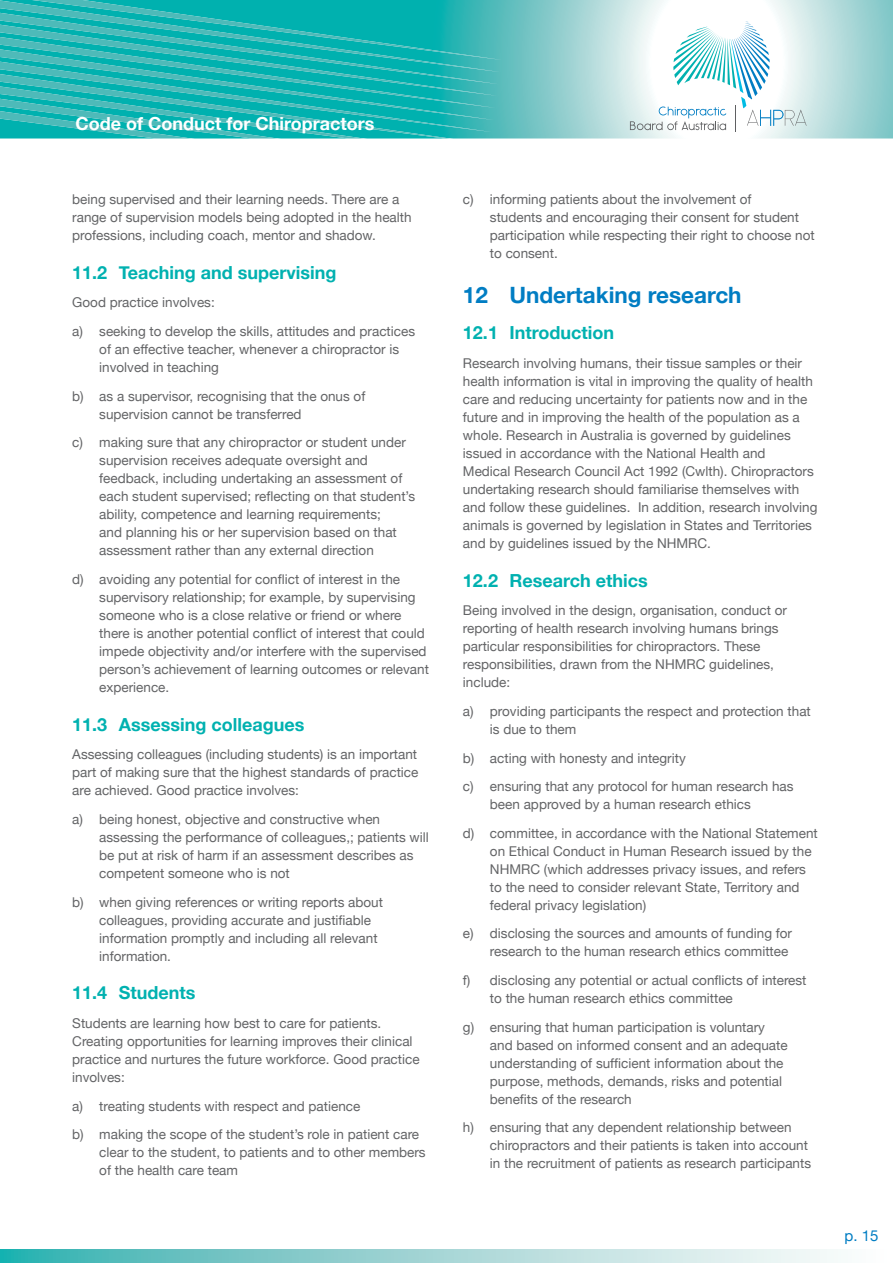
<style>
.page{position:relative;width:893px;height:1263px;background:#fff}
.page>*{position:absolute;margin:0;border:0;box-sizing:border-box;transform-origin:0 0}
.t1{font:700 22.5px "Helvetica Neue";color:#007dc3}
.t2{font:700 18px "Helvetica Neue";color:#00b1b0}
.t3{font:700 18px "Helvetica Neue";color:#fff}
.t4{font:15px "Helvetica Neue";color:#007dc3}
.t5{font:13.5px/18px "Helvetica Neue";color:#636466}
</style>
<div class="page">
<svg style="left:502px;top:0;width:391px;height:138px;background:#abd9d9"></svg>
<svg style="left:0;top:0;width:502px;height:139px;background:#22b6b4"></svg>
<svg style="left:0;top:1249px;width:834px;height:14px;background:#9ad4d4"></svg>
<svg style="left:630px;top:22px;width:177px;height:110px"></svg>
<h2 class="t3" style="left:76px;top:112px;width:301px">Code of Conduct for Chiropractors</h2>
<p class="t5" style="left:72px;top:190px;width:341px">being supervised and their learning needs. There are a range of supervision models being adopted in the health professions, including coach, mentor and shadow.</p>
<h2 class="t2" style="left:72px;top:261px;width:266px">11.2 Teaching and supervising</h2>
<p class="t5" style="left:72px;top:288px;width:344px;line-height:28.7px">Good practice involves:<br>a) seeking to develop the skills, attitudes and practices</p>
<p class="t5" style="left:99px;top:340px;width:301px">of an effective teacher, whenever a chiropractor is involved in teaching</p>
<p class="t5" style="left:99px;top:387px;width:268px;text-indent:-27px">b) as a supervisor, recognising that the onus of supervision cannot be transferred</p>
<p class="t5" style="left:99px;top:433px;width:317px;text-indent:-27px">c) making sure that any chiropractor or student under supervision receives adequate oversight and feedback, including undertaking an assessment of each student supervised; reflecting on that student’s ability, competence and learning requirements;<br>and planning his or her supervision based on that assessment rather than any external direction</p>
<p class="t5" style="left:99px;top:570px;width:331px;text-indent:-27px">d) avoiding any potential for conflict of interest in the supervisory relationship; for example, by supervising someone who is a close relative or friend or where there is another potential conflict of interest that could impede objectivity and/or interfere with the supervised person’s achievement of learning outcomes or relevant experience.</p>
<h2 class="t2" style="left:72px;top:713px;width:234px">11.3 Assessing colleagues</h2>
<p class="t5" style="left:72px;top:745px;width:348px;text-align:justify">Assessing colleagues (including students) is an important part of making sure that the highest standards of practice are achieved. Good practice involves:</p>
<p class="t5" style="left:99px;top:810px;width:331px;text-indent:-27px">a) being honest, objective and constructive when assessing the performance of colleagues,; patients will be put at risk of harm if an assessment describes as competent someone who is not</p>
<p class="t5" style="left:99px;top:893px;width:285px;text-indent:-27px">b) when giving references or writing reports about colleagues, providing accurate and justifiable information promptly and including all relevant information.</p>
<h2 class="t2" style="left:72px;top:982px;width:125px">11.4 Students</h2>
<p class="t5" style="left:72px;top:1014px;width:349px">Students are learning how best to care for patients.<br>Creating opportunities for learning improves their clinical practice and nurtures the future workforce. Good practice involves:</p>
<p class="t5" style="left:72px;top:1091px;width:348px;line-height:28.7px">a) treating students with respect and patience<br>b) making the scope of the student’s role in patient care</p>
<p class="t5" style="left:99px;top:1143px;width:328px">clear to the student, to patients and to other members of the health care team</p>
<p class="t5" style="left:490px;top:190px;width:326px;text-indent:-27px">c) informing patients about the involvement of<br>students and encouraging their consent for student participation while respecting their right to choose not to consent.</p>
<h1 class="t1" style="left:463px;top:281px;width:280px">12 Undertaking research</h1>
<h2 class="t2" style="left:463px;top:322px;width:153px">12.1 Introduction</h2>
<p class="t5" style="left:463px;top:354px;width:356px">Research involving humans, their tissue samples or their health information is vital in improving the quality of health care and reducing uncertainty for patients now and in the future and in improving the health of the population as a whole. Research in Australia is governed by guidelines issued in accordance with the National Health and<br>Medical Research Council Act 1992 (Cwlth). Chiropractors undertaking research should familiarise themselves with and follow these guidelines. In addition, research involving animals is governed by legislation in States and Territories and by guidelines issued by the NHMRC.</p>
<h2 class="t2" style="left:463px;top:569px;width:186px">12.2 Research ethics</h2>
<p class="t5" style="left:463px;top:601px;width:325px">Being involved in the design, organisation, conduct or reporting of health research involving humans brings particular responsibilities for chiropractors. These responsibilities, drawn from the NHMRC guidelines, include:</p>
<p class="t5" style="left:490px;top:702px;width:322px;text-indent:-27px">a) providing participants the respect and protection that is due to them</p>
<p class="t5" style="left:463px;top:743px;width:332px;line-height:28.7px">b) acting with honesty and integrity<br>c) ensuring that any protocol for human research has</p>
<p class="t5" style="left:463px;top:790px;width:356px;line-height:28.7px;text-indent:27px">been approved by a human research ethics<br>d) committee, in accordance with the National Statement</p>
<p class="t5" style="left:490px;top:842px;width:323px">on Ethical Conduct in Human Research issued by the NHMRC (which addresses privacy issues, and refers to the need to consider relevant State, Territory and federal privacy legislation)</p>
<p class="t5" style="left:463px;top:924px;width:331px;text-align:right">e) disclosing the sources and amounts of funding for research to the human research ethics committee</p>
<p class="t5" style="left:490px;top:971px;width:318px;text-indent:-27px">f) disclosing any potential or actual conflicts of interest to the human research ethics committee</p>
<p class="t5" style="left:490px;top:1018px;width:299px;text-indent:-27px">g) ensuring that human participation is voluntary and based on informed consent and an adequate understanding of sufficient information about the purpose, methods, demands, risks and potential benefits of the research</p>
<p class="t5" style="left:490px;top:1118px;width:323px;text-indent:-27px">h) ensuring that any dependent relationship between chiropractors and their patients is taken into account in the recruitment of patients as research participants</p>
<p class="t4" style="left:844px;top:1227px;width:35px">p. 15</p>
</div>
